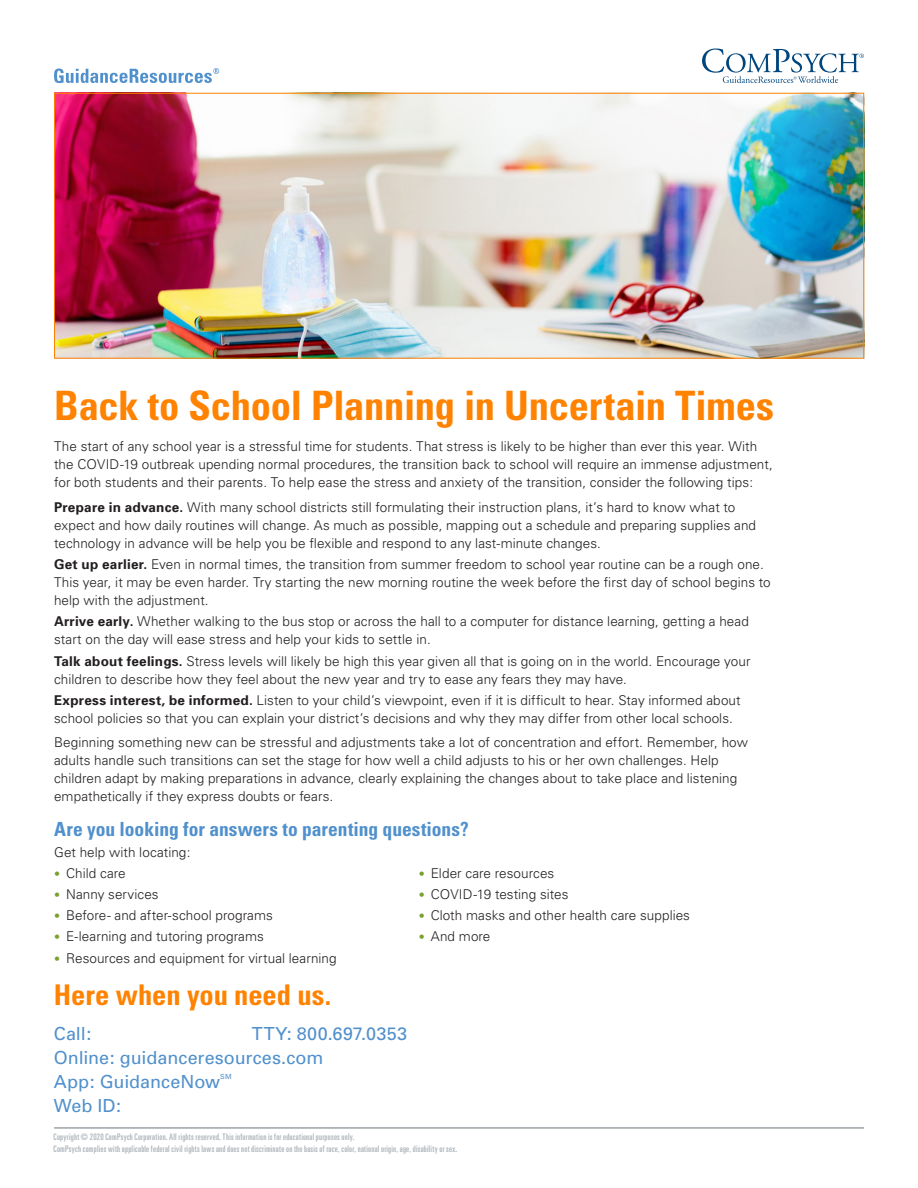
<style>
.page{position:relative;width:918px;height:1188px;background:#fff}
.page>*{position:absolute;margin:0;border:0;box-sizing:border-box;transform-origin:0 0}
.t1{font:700 condensed 40.5px "Univers";letter-spacing:-.005em;color:#ff8200}
.Call_to_action{font:700 condensed 28.5px "Univers";letter-spacing:-.005em;color:#ff8200}
.t2{font:700 condensed 19.5px "Univers";color:#5090cc}
.contact_info{font:18px "Univers";color:#5090cc}
.contact_info-2{font:18px "Univers";letter-spacing:.02em;color:#5090cc}
.Body_Copy{font:300 13.5px/18px "Univers";letter-spacing:.005em;color:#231f20}
.t3{font:ultra-condensed 9px/12px "Univers LT Std";letter-spacing:.03em;color:#adb4ba}
.contact_info-3{font:7.05px "Univers";color:#5090cc}
.s1{font-weight:700}
.s2{font-size:12px;color:#78a22d}
</style>
<div class="page">
<img style="left:56px;top:95px;width:806px;height:262px">
<svg style="left:54px;top:68px;width:165px;height:15px"></svg>
<hr style="left:54px;top:1128px;width:810px;height:1px;background:#6a747b">
<svg style="left:702px;top:48px;width:162px;height:35px"></svg>
<p class="t1" style="left:54px;top:381px;width:722px">Back to School Planning in Uncertain Times</p>
<p class="Body_Copy" style="left:54px;top:438px;width:720px">The start of any school year is a stressful time for students. That stress is likely to be higher than ever this year. With the COVID-19 outbreak upending normal procedures, the transition back to school will require an immense adjustment, for both students and their parents. To help ease the stress and anxiety of the transition, consider the following tips:</p>
<p class="Body_Copy" style="left:54px;top:498px;width:704px"><span class="s1">Prepare in advance.</span> With many school districts still formulating their instruction plans, it’s hard to know what to expect and how daily routines will change. As much as possible, mapping out a schedule and preparing supplies and technology in advance will be help you be flexible and respond to any last-minute changes.</p>
<p class="Body_Copy" style="left:54px;top:555px;width:718px"><span class="s1">Get up earlier.</span> Even in normal times, the transition from summer freedom to school year routine can be a rough one.<br>This year, it may be even harder. Try starting the new morning routine the week before the first day of school begins to help with the adjustment.</p>
<p class="Body_Copy" style="left:54px;top:613px;width:696px"><span class="s1">Arrive early.</span> Whether walking to the bus stop or across the hall to a computer for distance learning, getting a head start on the day will ease stress and help your kids to settle in.</p>
<p class="Body_Copy" style="left:54px;top:652px;width:698px"><span class="s1">Talk about feelings.</span> Stress levels will likely be high this year given all that is going on in the world. Encourage your children to describe how they feel about the new year and try to ease any fears they may have.</p>
<p class="Body_Copy" style="left:54px;top:691px;width:688px"><span class="s1">Express interest, be informed.</span> Listen to your child’s viewpoint, even if it is difficult to hear. Stay informed about school policies so that you can explain your district’s decisions and why they may differ from other local schools.</p>
<p class="Body_Copy" style="left:54px;top:733px;width:695px">Beginning something new can be stressful and adjustments take a lot of concentration and effort. Remember, how adults handle such transitions can set the stage for how well a child adjusts to his or her own challenges. Help children adapt by making preparations in advance, clearly explaining the changes about to take place and listening empathetically if they express doubts or fears.</p>
<p class="t2" style="left:54px;top:817px;width:416px">Are you looking for answers to parenting questions?</p>
<p class="Body_Copy" style="left:54px;top:843px;width:138px">Get help with locating:</p>
<p class="Body_Copy" style="left:54px;top:864px;width:73px"><span class="s2">•</span> Child care</p>
<p class="Body_Copy" style="left:54px;top:885px;width:106px"><span class="s2">•</span> Nanny services</p>
<p class="Body_Copy" style="left:54px;top:906px;width:220px"><span class="s2">•</span> Before- and after-school programs</p>
<p class="Body_Copy" style="left:54px;top:928px;width:211px"><span class="s2">•</span> E-learning and tutoring programs</p>
<p class="Body_Copy" style="left:54px;top:949px;width:284px"><span class="s2">•</span> Resources and equipment for virtual learning</p>
<p class="Body_Copy" style="left:419px;top:864px;width:137px"><span class="s2">•</span> Elder care resources</p>
<p class="Body_Copy" style="left:419px;top:885px;width:151px"><span class="s2">•</span> COVID-19 testing sites</p>
<p class="Body_Copy" style="left:419px;top:906px;width:273px"><span class="s2">•</span> Cloth masks and other health care supplies</p>
<p class="Body_Copy" style="left:419px;top:928px;width:73px"><span class="s2">•</span> And more</p>
<p class="Call_to_action" style="left:54px;top:977px;width:279px">Here when you need us.</p>
<p class="contact_info" style="left:54px;top:1023px;width:39px">Call:</p>
<p class="contact_info-2" style="left:252px;top:1023px;width:157px">TTY: 800.697.0353</p>
<p class="contact_info" style="left:54px;top:1047px;width:271px">Online: guidanceresources.com</p>
<p class="contact_info" style="left:54px;top:1071px;width:168px">App: GuidanceNow</p>
<p class="contact_info-3" style="left:220px;top:1073px;width:13px">SM</p>
<p class="contact_info" style="left:54px;top:1095px;width:69px">Web ID:</p>
<p class="t3" style="left:54px;top:1131px;width:405px">Copyright © 2020 ComPsych Corporation. All rights reserved. This information is for educational purposes only.<br>ComPsych complies with applicable federal civil rights laws and does not discriminate on the basis of race, color, national origin, age, disability or sex.</p>
</div>
